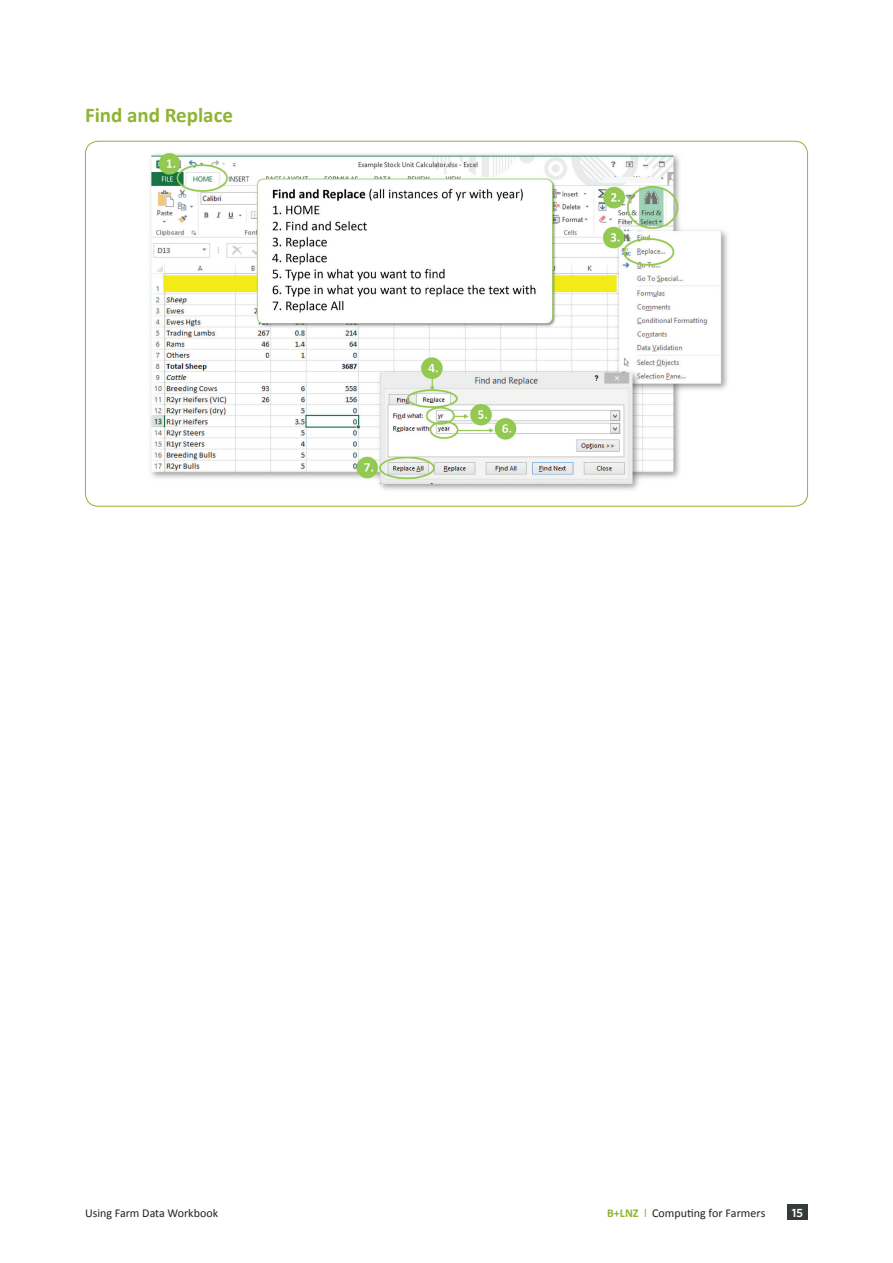
<style>
.page{position:relative;width:893px;height:1263px;background:#fff}
.page>*{position:absolute;margin:0;border:0;box-sizing:border-box;transform-origin:0 0}
.t1{font:700 21px "Calibri";color:#8fb431}
.t2{font:12px "Calibri";color:#231f20}
.t3{font:600 12px "Whitney";color:#fff}
.s1{font-weight:700;color:#8fb431}
.s2{color:#8fb431}
</style>
<div class="page">
<div style="left:787px;top:1204px;width:21px;height:16px;background:#353b39"></div>
<img style="left:150px;top:152px;width:578px;height:338px">
<h1 class="t1" style="left:85px;top:102px;width:149px">Find and Replace</h1>
<p class="t2" style="left:85px;top:1205px;width:135px">Using Farm Data Workbook</p>
<p class="t2" style="left:607px;top:1205px;width:160px"><span class="s1">B+LNZ</span> <span class="s2">l</span> Computing for Farmers</p>
<p class="t3" style="left:792px;top:1205px;width:13px">15</p>
</div>
